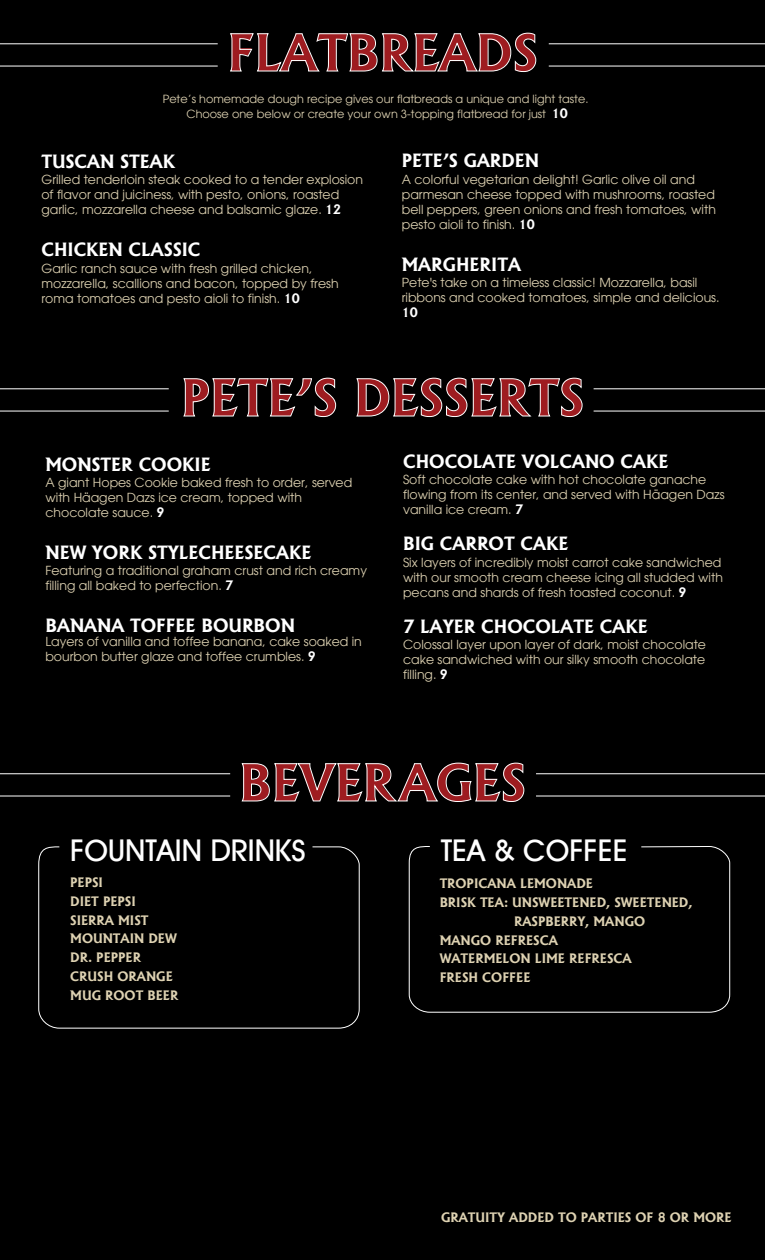
<style>
.page{position:relative;width:765px;height:1260px;background:#000}
.page>*{position:absolute;margin:0;border:0;box-sizing:border-box;transform-origin:0 0}
.t1{font:700 48.75px "Albertus";color:#9e1c20}
.t2{font:500 30px "Avant Garde IT Cby BT";color:#fff}
.t3{font:700 17.5px "Albertus";color:#fff}
.t4{font:12.5px/15px "Avant Garde";color:#ded2b2}
.t5{font:700 12.5px/18.8px "Albertus";color:#ded2b2}
.t6{font:700 12.5px "Albertus";color:#fff}
.t7{font:11.25px/15px "Avant Garde";color:#ded2b2;text-align:center}
.s1{font-family:"Albertus";font-weight:700;font-size:12.5px;color:#fff}
.s2{font-family:"Albertus";font-weight:700;color:#fff}
</style>
<div class="page">
<svg style="left:183px;top:378px;width:153px;height:39px;background:#232323"></svg>
<svg style="left:356px;top:378px;width:227px;height:39px;background:#252525"></svg>
<hr style="left:594px;top:388px;width:171px;height:1px;background:#fff">
<hr style="left:594px;top:411px;width:171px;height:1px;background:#fff">
<hr style="left:0;top:388px;width:169px;height:1px;background:#fff">
<hr style="left:0;top:411px;width:169px;height:1px;background:#fff">
<svg style="left:230px;top:33px;width:306px;height:39px;background:#242424"></svg>
<hr style="left:549px;top:43px;width:216px;height:1px;background:#fff">
<hr style="left:549px;top:66px;width:216px;height:1px;background:#fff">
<hr style="left:0;top:43px;width:218px;height:1px;background:#fff">
<hr style="left:0;top:66px;width:218px;height:1px;background:#fff">
<svg style="left:241px;top:762px;width:283px;height:40px;background:#232323"></svg>
<hr style="left:536px;top:773px;width:229px;height:1px;background:#fff">
<hr style="left:536px;top:796px;width:229px;height:1px;background:#fff">
<hr style="left:0;top:773px;width:230px;height:1px;background:#fff">
<hr style="left:0;top:796px;width:230px;height:1px;background:#fff">
<div style="left:38px;top:846px;width:322px;height:183px;background:#000"></div>
<div style="left:409px;top:846px;width:321px;height:167px;background:#000"></div>
<h1 class="t1" style="left:227px;top:23px;width:312px">FLATBREADS</h1>
<p class="t7" style="left:163px;top:92px;width:427px">Pete’s homemade dough recipe gives our flatbreads a unique and light taste.<br>Choose one below or create your own 3-topping flatbread for just <span class="s1">10</span></p>
<h3 class="t3" style="left:41px;top:151px;width:135px">TUSCAN STEAK</h3>
<p class="t4" style="left:41px;top:172px;width:323px">Grilled tenderloin steak cooked to a tender explosion of flavor and juiciness, with pesto, onions, roasted garlic, mozzarella cheese and balsamic glaze. <span class="s2">12</span></p>
<h3 class="t3" style="left:41px;top:239px;width:161px">CHICKEN CLASSIC</h3>
<p class="t4" style="left:41px;top:261px;width:299px">Garlic ranch sauce with fresh grilled chicken, mozzarella, scallions and bacon, topped by fresh roma tomatoes and pesto aioli to finish. <span class="s2">10</span></p>
<h3 class="t3" style="left:402px;top:150px;width:139px">PETE’S GARDEN</h3>
<p class="t4" style="left:402px;top:172px;width:316px">A colorful vegetarian delight! Garlic olive oil and parmesan cheese topped with mushrooms, roasted bell peppers, green onions and fresh tomatoes, with pesto aioli to finish. <span class="s2">10</span></p>
<h3 class="t3" style="left:402px;top:253px;width:121px">MARGHERITA</h3>
<p class="t4" style="left:402px;top:275px;width:319px">Pete's take on a timeless classic! Mozzarella, basil ribbons and cooked tomatoes, simple and delicious.</p>
<p class="t6" style="left:402px;top:305px;width:18px">10</p>
<h1 class="t1" style="left:181px;top:368px;width:404px">PETE’S DESSERTS</h1>
<h3 class="t3" style="left:45px;top:453px;width:167px">MONSTER COOKIE</h3>
<p class="t4" style="left:45px;top:475px;width:308px">A giant Hopes Cookie baked fresh to order, served with Häagen Dazs ice cream, topped with chocolate sauce. <span class="s2">9</span></p>
<h3 class="t3" style="left:45px;top:542px;width:267px">NEW YORK STYLECHEESECAKE</h3>
<p class="t4" style="left:45px;top:563px;width:323px">Featuring a traditional graham crust and rich creamy filling all baked to perfection. <span class="s2">7</span></p>
<h3 class="t3" style="left:45px;top:615px;width:251px">BANANA TOFFEE BOURBON</h3>
<p class="t4" style="left:45px;top:634px;width:318px">Layers of vanilla and toffee banana, cake soaked in bourbon butter glaze and toffee crumbles. <span class="s2">9</span></p>
<h3 class="t3" style="left:403px;top:451px;width:267px">CHOCOLATE VOLCANO CAKE</h3>
<p class="t4" style="left:403px;top:472px;width:323px">Soft chocolate cake with hot chocolate ganache flowing from its center, and served with Häagen Dazs vanilla ice cream. <span class="s2">7</span></p>
<h3 class="t3" style="left:403px;top:533px;width:167px">BIG CARROT CAKE</h3>
<p class="t4" style="left:403px;top:555px;width:321px;text-align:justify">Six layers of incredibly moist carrot cake sandwiched with our smooth cream cheese icing all studded with pecans and shards of fresh toasted coconut. <span class="s2">9</span></p>
<h3 class="t3" style="left:403px;top:615px;width:246px">7 LAYER CHOCOLATE CAKE</h3>
<p class="t4" style="left:403px;top:637px;width:304px;text-align:justify">Colossal layer upon layer of dark, moist chocolate cake sandwiched with our silky smooth chocolate filling. <span class="s2">9</span></p>
<h1 class="t1" style="left:239px;top:753px;width:288px">BEVERAGES</h1>
<h2 class="t2" style="left:70px;top:832px;width:237px">FOUNTAIN DRINKS</h2>
<h2 class="t2" style="left:441px;top:832px;width:188px">TEA &amp; COFFEE</h2>
<p class="t5" style="left:70px;top:873px;width:110px">PEPSI<br>DIET PEPSI<br>SIERRA MIST<br>MOUNTAIN DEW<br>DR. PEPPER<br>CRUSH ORANGE<br>MUG ROOT BEER</p>
<p class="t5" style="left:440px;top:874px;width:155px">TROPICANA LEMONADE</p>
<p class="t5" style="left:440px;top:893px;width:254px">BRISK TEA: UNSWEETENED, SWEETENED,</p>
<p class="t5" style="left:514px;top:912px;width:133px">RASPBERRY, MANGO</p>
<p class="t5" style="left:440px;top:931px;width:120px">MANGO REFRESCA</p>
<p class="t5" style="left:440px;top:949px;width:194px">WATERMELON LIME REFRESCA</p>
<p class="t5" style="left:440px;top:968px;width:92px">FRESH COFFEE</p>
<p class="t5" style="left:441px;top:1208px;width:292px">GRATUITY ADDED TO PARTIES OF 8 OR MORE</p>
</div>
